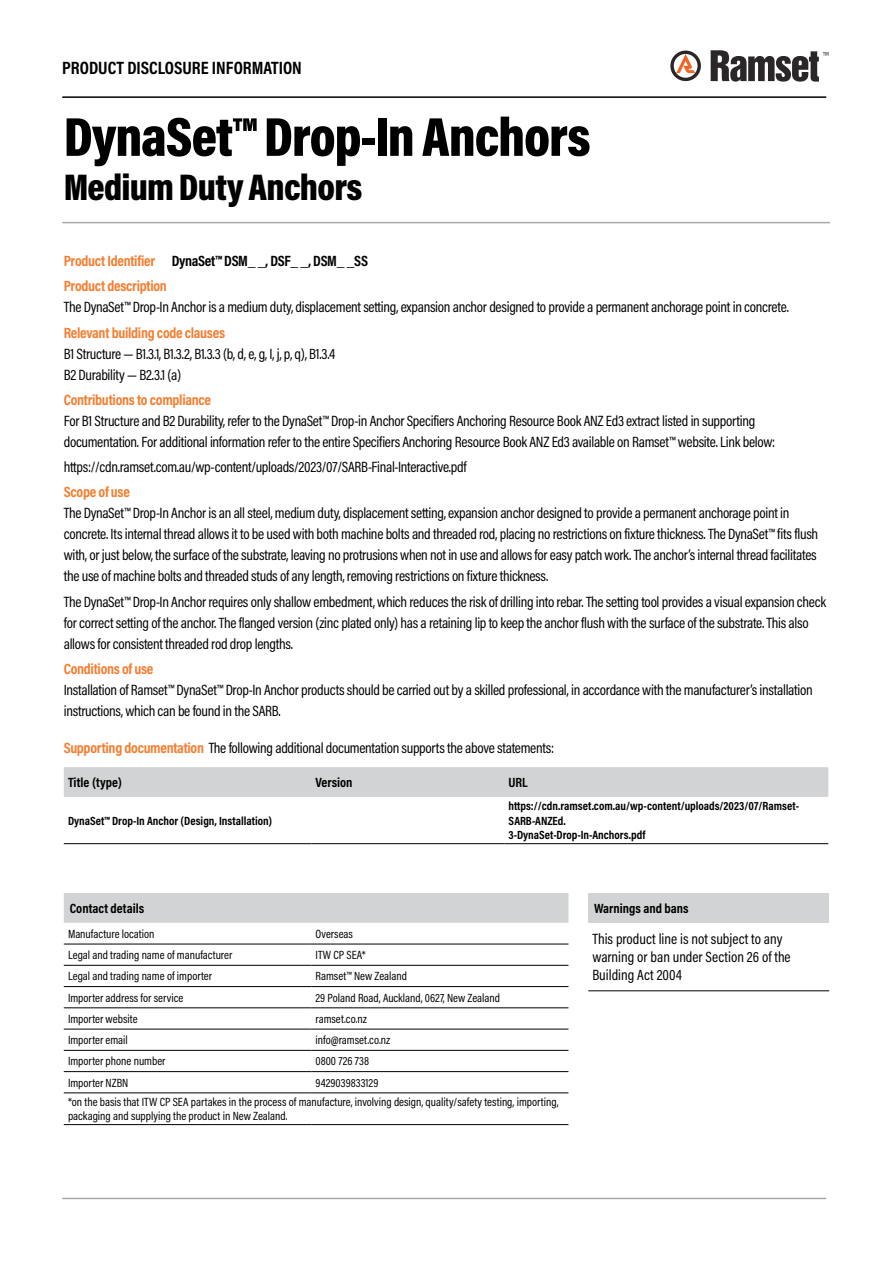
<style>
.page{position:relative;width:893px;height:1263px;background:#fff}
.page>*{position:absolute;margin:0;border:0;box-sizing:border-box;transform-origin:0 0}
.t1{font:900 55.5px "Acumin Pro Cond";letter-spacing:-.02em;color:#000}
.t2{font:900 37.5px "Acumin Pro Cond";letter-spacing:-.02em;color:#000}
.t3{font:700 18px "Acumin Pro Cond";color:#000}
.t4{font:15px/21px "Acumin Pro Cond";letter-spacing:-.02em;color:#000}
.t5{font:700 15px/25.2px "Acumin Pro Cond";letter-spacing:-.02em;color:#f47d30}
.t6{font:15px/18px "Acumin Pro Cond";color:#000}
.t7{font:700 13.5px "Acumin Pro Cond";color:#000}
.t8{font:12px/19.4px "Acumin Pro Cond";color:#000}
.t9{font:700 12px/14.4px "Acumin Pro Cond";color:#000}
.s1{color:#000}
.s2{font-weight:700;color:#f47d30}
</style>
<div class="page">
<svg style="left:670px;top:51px;width:31px;height:30px"></svg>
<svg style="left:711px;top:50px;width:117px;height:32px"></svg>
<hr style="left:62px;top:96px;width:764px;height:2px;background:#000">
<hr style="left:62px;top:222px;width:768px;height:1px;background:#a7a9ac">
<hr style="left:62px;top:1198px;width:764px;height:1px;background:#a7a9ac">
<div style="left:64px;top:767px;width:764px;height:30px;background:#d1d3d4"></div>
<hr style="left:64px;top:843px;width:247px;height:1px;background:#000">
<hr style="left:311px;top:843px;width:193px;height:1px;background:#000">
<hr style="left:504px;top:843px;width:324px;height:1px;background:#000">
<div style="left:64px;top:893px;width:504px;height:30px;background:#d1d3d4"></div>
<hr style="left:64px;top:944px;width:247px;height:1px;background:#000">
<hr style="left:311px;top:944px;width:257px;height:1px;background:#000">
<hr style="left:64px;top:965px;width:247px;height:1px;background:#000">
<hr style="left:311px;top:965px;width:257px;height:1px;background:#000">
<hr style="left:64px;top:986px;width:247px;height:1px;background:#000">
<hr style="left:311px;top:986px;width:257px;height:1px;background:#000">
<hr style="left:64px;top:1007px;width:247px;height:1px;background:#000">
<hr style="left:311px;top:1007px;width:257px;height:1px;background:#000">
<hr style="left:64px;top:1029px;width:247px;height:1px;background:#000">
<hr style="left:311px;top:1029px;width:257px;height:1px;background:#000">
<hr style="left:64px;top:1050px;width:247px;height:1px;background:#000">
<hr style="left:311px;top:1050px;width:257px;height:1px;background:#000">
<hr style="left:64px;top:1071px;width:247px;height:1px;background:#000">
<hr style="left:311px;top:1071px;width:257px;height:1px;background:#000">
<hr style="left:64px;top:1092px;width:247px;height:1px;background:#000">
<hr style="left:311px;top:1092px;width:257px;height:1px;background:#000">
<hr style="left:64px;top:1124px;width:247px;height:1px;background:#000">
<hr style="left:311px;top:1124px;width:257px;height:1px;background:#000">
<div style="left:588px;top:893px;width:241px;height:30px;background:#d1d3d4"></div>
<hr style="left:588px;top:990px;width:241px;height:1px;background:#000">
<p class="t3" style="left:62px;top:55px;width:241px">PRODUCT DISCLOSURE INFORMATION</p>
<h1 class="t1" style="left:64px;top:100px;width:528px">DynaSet™ Drop-In Anchors</h1>
<h2 class="t2" style="left:64px;top:163px;width:300px">Medium Duty Anchors</h2>
<p class="t5" style="left:64px;top:248px;width:306px">Product Identifier <span class="s1">DynaSet™ DSM_ _, DSF_ _, DSM_ _SS<br></span>Product description</p>
<p class="t4" style="left:64px;top:296px;width:727px">The DynaSet™ Drop-In Anchor is a medium duty, displacement setting, expansion anchor designed to provide a permanent anchorage point in concrete.</p>
<p class="t5" style="left:64px;top:319px;width:163px">Relevant building code clauses</p>
<p class="t4" style="left:64px;top:343px;width:273px">B1 Structure — B1.3.1, B1.3.2, B1.3.3 (b, d, e, g, I, j, p, q), B1.3.4<br>B2 Durability — B2.3.1 (a)</p>
<p class="t5" style="left:64px;top:387px;width:149px">Contributions to compliance</p>
<p class="t4" style="left:64px;top:410px;width:713px">For B1 Structure and B2 Durability, refer to the DynaSet™ Drop-in Anchor Specifiers Anchoring Resource Book ANZ Ed3 extract listed in supporting documentation. For additional information refer to the entire Specifiers Anchoring Resource Book ANZ Ed3 available on Ramset™ website. Link below:</p>
<p class="t4" style="left:64px;top:456px;width:404px">https://cdn.ramset.com.au/wp-content/uploads/2023/07/SARB-Final-Interactive.pdf</p>
<p class="t5" style="left:64px;top:479px;width:68px">Scope of use</p>
<p class="t4" style="left:64px;top:502px;width:756px">The DynaSet™ Drop-In Anchor is an all steel, medium duty, displacement setting, expansion anchor designed to provide a permanent anchorage point in concrete. Its internal thread allows it to be used with both machine bolts and threaded rod, placing no restrictions on fixture thickness. The DynaSet™ fits flush with, or just below, the surface of the substrate, leaving no protrusions when not in use and allows for easy patch work. The anchor’s internal thread facilitates the use of machine bolts and threaded studs of any length, removing restrictions on fixture thickness.</p>
<p class="t4" style="left:64px;top:591px;width:764px">The DynaSet™ Drop-In Anchor requires only shallow embedment, which reduces the risk of drilling into rebar. The setting tool provides a visual expansion check for correct setting of the anchor. The flanged version (zinc plated only) has a retaining lip to keep the anchor flush with the surface of the substrate. This also allows for consistent threaded rod drop lengths.</p>
<p class="t5" style="left:64px;top:656px;width:91px">Conditions of use</p>
<p class="t4" style="left:64px;top:679px;width:750px">Installation of Ramset™ DynaSet™ Drop-In Anchor products should be carried out by a skilled professional, in accordance with the manufacturer’s installation instructions, which can be found in the SARB.</p>
<p class="t4" style="left:64px;top:737px;width:492px"><span class="s2">Supporting documentation</span> The following additional documentation supports the above statements:</p>
<p class="t7" style="left:68px;top:773px;width:56px">Title (type)</p>
<p class="t7" style="left:315px;top:773px;width:39px">Version</p>
<p class="t7" style="left:509px;top:773px;width:21px">URL</p>
<p class="t9" style="left:68px;top:813px;width:206px">DynaSet™ Drop-In Anchor (Design, Installation)</p>
<p class="t9" style="left:509px;top:799px;width:292px">https://cdn.ramset.com.au/wp-content/uploads/2023/07/Ramset-<br>SARB-ANZEd.<br>3-DynaSet-Drop-In-Anchors.pdf</p>
<p class="t7" style="left:70px;top:899px;width:76px">Contact details</p>
<p class="t8" style="left:68px;top:924px;width:88px">Manufacture location</p>
<p class="t8" style="left:315px;top:924px;width:39px">Overseas</p>
<p class="t8" style="left:68px;top:945px;width:166px">Legal and trading name of manufacturer</p>
<p class="t8" style="left:315px;top:945px;width:52px">ITW CP SEA*</p>
<p class="t8" style="left:68px;top:966px;width:146px">Legal and trading name of importer</p>
<p class="t8" style="left:315px;top:966px;width:93px">Ramset™ New Zealand</p>
<p class="t8" style="left:68px;top:987px;width:117px">Importer address for service</p>
<p class="t8" style="left:315px;top:987px;width:186px">29 Poland Road, Auckland, 0627, New Zealand</p>
<p class="t8" style="left:68px;top:1009px;width:71px">Importer website</p>
<p class="t8" style="left:315px;top:1009px;width:53px">ramset.co.nz</p>
<p class="t8" style="left:68px;top:1030px;width:61px">Importer email</p>
<p class="t8" style="left:315px;top:1030px;width:76px">info@ramset.co.nz</p>
<p class="t8" style="left:68px;top:1051px;width:99px">Importer phone number</p>
<p class="t8" style="left:315px;top:1051px;width:55px">0800 726 738</p>
<p class="t8" style="left:68px;top:1073px;width:62px">Importer NZBN</p>
<p class="t8" style="left:68px;top:1073px;width:492px;text-indent:247px">9429039833129<br>*on the basis that ITW CP SEA partakes in the process of manufacture, involving design, quality/safety testing, importing,</p>
<p class="t8" style="left:68px;top:1106px;width:221px">packaging and supplying the product in New Zealand.</p>
<p class="t7" style="left:594px;top:899px;width:96px">Warnings and bans</p>
<p class="t6" style="left:592px;top:930px;width:200px">This product line is not subject to any warning or ban under Section 26 of the<br>Building Act 2004</p>
</div>
